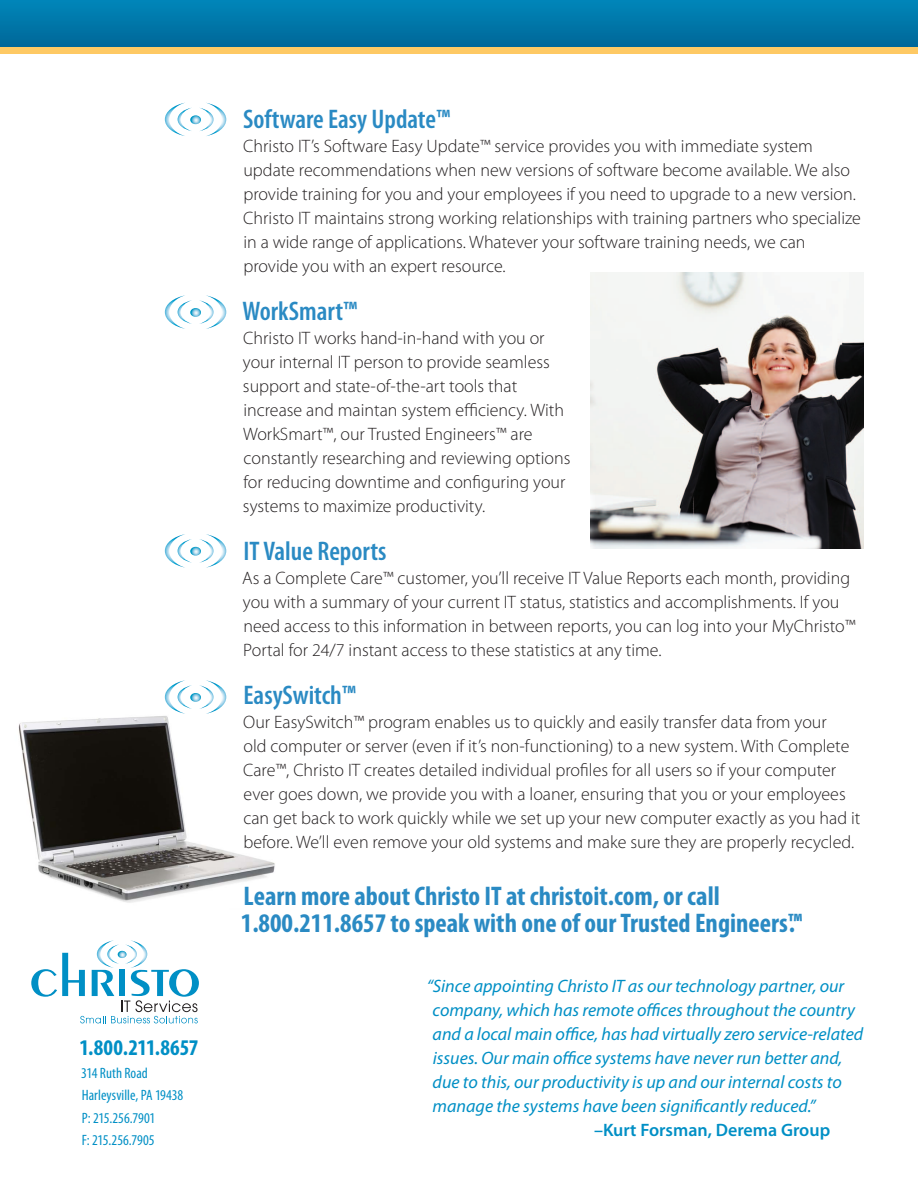
<style>
.page{position:relative;width:918px;height:1188px;background:#fff}
.page>*{position:absolute;margin:0;border:0;box-sizing:border-box;transform-origin:0 0}
.t1{font:700 condensed 27px/27px "Myriad Pro";color:#2a8ac3}
.t2{font:600 condensed 27px "Myriad Pro";color:#2a8ac3}
.t3{font:700 condensed 22.5px "Myriad Pro";letter-spacing:-.005em;color:#008fc5}
.t4{font:300 18px/24px "Myriad Pro";color:#231f20}
.t5{font:italic 18px/24px "Myriad Pro";color:#008fc5}
.t6{font:600 18px "Myriad Pro";color:#008fc5}
.t7{font:condensed 15px/22.5px "Myriad Pro";color:#008fc5}
</style>
<div class="page">
<div style="left:0;top:0;width:918px;height:48px;background:linear-gradient(to bottom,#0086b9,#006798)"></div>
<div style="left:0;top:47px;width:918px;height:7px;background:#fec964"></div>
<svg style="left:31px;top:940px;width:168px;height:83px"></svg>
<img style="left:18px;top:716px;width:257px;height:187px">
<img style="left:590px;top:272px;width:274px;height:276px">
<svg style="left:165px;top:103px;width:61px;height:33px"></svg>
<svg style="left:165px;top:295px;width:61px;height:34px"></svg>
<svg style="left:165px;top:534px;width:61px;height:34px"></svg>
<svg style="left:165px;top:680px;width:61px;height:34px"></svg>
<p class="t3" style="left:79px;top:1034px;width:121px">1.800.211.8657</p>
<p class="t7" style="left:81px;top:1061px;width:104px">314 Ruth Road<br>Harleysville, PA 19438<br>P: 215.256.7901<br>F: 215.256.7905</p>
<p class="t2" style="left:243px;top:103px;width:209px">Software Easy Update™</p>
<p class="t4" style="left:243px;top:134px;width:619px">Christo IT’s Software Easy Update™ service provides you with immediate system update recommendations when new versions of software become available. We also provide training for you and your employees if you need to upgrade to a new version.<br>Christo IT maintains strong working relationships with training partners who specialize in a wide range of applications. Whatever your software training needs, we can provide you with an expert resource.</p>
<p class="t2" style="left:243px;top:295px;width:116px">WorkSmart™</p>
<p class="t4" style="left:243px;top:326px;width:329px">Christo IT works hand-in-hand with you or your internal IT person to provide seamless support and state-of-the-art tools that increase and maintan system efficiency. With WorkSmart™, our Trusted Engineers™ are constantly researching and reviewing options for reducing downtime and configuring your systems to maximize productivity.</p>
<p class="t2" style="left:244px;top:535px;width:144px">IT Value Reports</p>
<p class="t4" style="left:242px;top:566px;width:615px">As a Complete Care™ customer, you’ll receive IT Value Reports each month, providing you with a summary of your current IT status, statistics and accomplishments. If you need access to this information in between reports, you can log into your MyChristo™ Portal for 24/7 instant access to these statistics at any time.</p>
<p class="t2" style="left:244px;top:679px;width:114px">EasySwitch™</p>
<p class="t4" style="left:243px;top:710px;width:619px">Our EasySwitch™ program enables us to quickly and easily transfer data from your<br>old computer or server (even if it’s non-functioning) to a new system. With Complete Care™, Christo IT creates detailed individual profiles for all users so if your computer ever goes down, we provide you with a loaner, ensuring that you or your employees can get back to work quickly while we set up your new computer exactly as you had it before. We’ll even remove your old systems and make sure they are properly recycled.</p>
<p class="t1" style="left:241px;top:882px;width:563px">Learn more about Christo IT at christoit.com, or call<br>1.800.211.8657 to speak with one of our Trusted Engineers™.</p>
<p class="t5" style="left:433px;top:973px;width:432px;text-indent:-6px">“Since appointing Christo IT as our technology partner, our company, which has remote offices throughout the country and a local main office, has had virtually zero service-related issues. Our main office systems have never run better and, due to this, our productivity is up and our internal costs to manage the systems have been significantly reduced.”</p>
<p class="t6" style="left:594px;top:1118px;width:238px">–Kurt Forsman, Derema Group</p>
</div>
